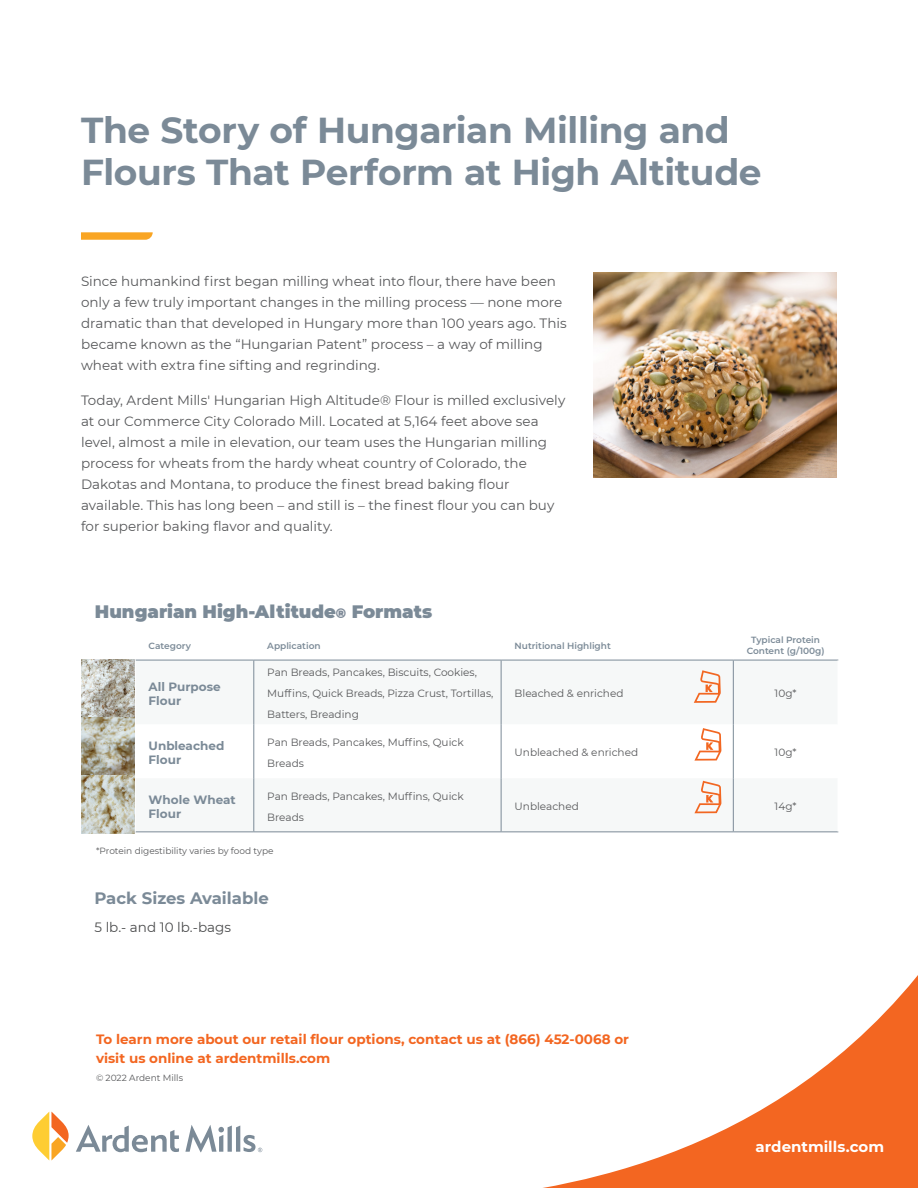
<style>
.page{position:relative;width:918px;height:1188px;background:#fff}
.page>*{position:absolute;margin:0;border:0;box-sizing:border-box;transform-origin:0 0}
.t1{font:700 36px/42px "Montserrat";letter-spacing:-.01em;color:#7b8a97}
.t2{font:900 18px "Montserrat";color:#7b8a97}
.t3{font:700 16.5px "Montserrat";color:#7b8a97}
.t4{font:700 15px "Montserrat";color:#fff}
.t5{font:13.5px/21px "Montserrat";color:#57585a}
.t6{font:700 13.5px/19.5px "Montserrat";color:#f36621}
.t7{font:13.5px "Montserrat";color:#4b4c4d}
.t8{font:700 12px/14.4px "Montserrat";color:#7b8a97}
.t9{font:10.5px/21px "Montserrat";color:#57585a}
.t10{font:600 9px/10.8px "Montserrat";color:#7b8a97;text-align:center}
.t11{font:9px "Montserrat";color:#57585a}
.s1{font-size:13.5px;color:#7e8a98}
</style>
<div class="page">
<svg style="left:81px;top:232px;width:72px;height:8px"></svg>
<svg style="left:543px;top:975px;width:375px;height:213px"></svg>
<svg style="left:76px;top:1125px;width:103px;height:27px"></svg>
<svg style="left:32px;top:1112px;width:37px;height:48px"></svg>
<svg style="left:185px;top:1125px;width:77px;height:27px"></svg>
<img style="left:593px;top:272px;width:244px;height:206px">
<svg style="left:254px;top:661px;width:479px;height:170px;fill:#f6f8f8"></svg>
<hr style="left:501px;top:660px;width:1px;height:64px;background:#7b8a97">
<hr style="left:501px;top:778px;width:1px;height:53px;background:#7b8a97">
<hr style="left:254px;top:831px;width:247px;height:1px;background:#7b8a97">
<hr style="left:501px;top:831px;width:232px;height:1px;background:#7b8a97">
<hr style="left:136px;top:660px;width:118px;height:1px;background:#7b8a97">
<hr style="left:254px;top:660px;width:247px;height:1px;background:#7b8a97">
<hr style="left:501px;top:660px;width:232px;height:1px;background:#7b8a97">
<hr style="left:733px;top:660px;width:105px;height:1px;background:#7b8a97">
<hr style="left:253px;top:660px;width:1px;height:64px;background:#7b8a97">
<hr style="left:253px;top:778px;width:1px;height:53px;background:#7b8a97">
<hr style="left:136px;top:831px;width:118px;height:1px;background:#7b8a97">
<hr style="left:733px;top:660px;width:1px;height:64px;background:#7b8a97">
<hr style="left:733px;top:778px;width:1px;height:53px;background:#7b8a97">
<hr style="left:733px;top:831px;width:105px;height:1px;background:#7b8a97">
<hr style="left:733px;top:724px;width:1px;height:54px;background:#7b8a97">
<hr style="left:253px;top:724px;width:1px;height:54px;background:#7b8a97">
<hr style="left:501px;top:724px;width:1px;height:54px;background:#7b8a97">
<img style="left:81px;top:660px;width:54px;height:57px">
<svg style="left:81px;top:717px;width:54px;height:59px;background:#aca997"></svg>
<svg style="left:81px;top:776px;width:54px;height:57px;background:#bfbfaf"></svg>
<svg style="left:694px;top:670px;width:27px;height:33px"></svg>
<svg style="left:694px;top:728px;width:27px;height:33px"></svg>
<svg style="left:694px;top:781px;width:27px;height:32px"></svg>
<p class="t1" style="left:81px;top:107px;width:682px">The Story of Hungarian Milling and<br>Flours That Perform at High Altitude</p>
<p class="t5" style="left:81px;top:271px;width:487px">Since humankind first began milling wheat into flour, there have been only a few truly important changes in the milling process — none more dramatic than that developed in Hungary more than 100 years ago. This became known as the “Hungarian Patent” process – a way of milling wheat with extra fine sifting and regrinding.</p>
<p class="t5" style="left:81px;top:389px;width:486px">Today, Ardent Mills' Hungarian High Altitude® Flour is milled exclusively at our Commerce City Colorado Mill. Located at 5,164 feet above sea level, almost a mile in elevation, our team uses the Hungarian milling process for wheats from the hardy wheat country of Colorado, the Dakotas and Montana, to produce the finest bread baking flour available. This has long been – and still is – the finest flour you can buy for superior baking flavor and quality.</p>
<p class="t2" style="left:95px;top:598px;width:339px">Hungarian High-Altitude<span class="s1">®</span> Formats</p>
<p class="t10" style="left:149px;top:640px;width:44px">Category</p>
<p class="t10" style="left:267px;top:640px;width:55px">Application</p>
<p class="t10" style="left:515px;top:640px;width:98px">Nutritional Highlight</p>
<p class="t10" style="left:747px;top:634px;width:79px">Typical Protein<br>Content (g/100g)</p>
<p class="t8" style="left:149px;top:679px;width:74px">All Purpose<br>Flour</p>
<p class="t9" style="left:267px;top:662px;width:228px">Pan Breads, Pancakes, Biscuits, Cookies,<br>Muffins, Quick Breads, Pizza Crust, Tortillas,<br>Batters, Breading</p>
<p class="t9" style="left:515px;top:683px;width:110px">Bleached &amp; enriched</p>
<p class="t9" style="left:775px;top:683px;width:23px">10g*</p>
<p class="t8" style="left:149px;top:738px;width:77px">Unbleached<br>Flour</p>
<p class="t9" style="left:267px;top:731px;width:198px">Pan Breads, Pancakes, Muffins, Quick<br>Breads</p>
<p class="t9" style="left:515px;top:742px;width:125px">Unbleached &amp; enriched</p>
<p class="t9" style="left:775px;top:742px;width:23px">10g*</p>
<p class="t8" style="left:149px;top:792px;width:89px">Whole Wheat<br>Flour</p>
<p class="t9" style="left:267px;top:785px;width:198px">Pan Breads, Pancakes, Muffins, Quick<br>Breads</p>
<p class="t9" style="left:515px;top:796px;width:66px">Unbleached</p>
<p class="t9" style="left:775px;top:796px;width:24px">14g*</p>
<p class="t11" style="left:96px;top:845px;width:179px">*Protein digestibility varies by food type</p>
<p class="t3" style="left:94px;top:887px;width:176px">Pack Sizes Available</p>
<p class="t7" style="left:94px;top:918px;width:138px">5 lb.- and 10 lb.-bags</p>
<p class="t6" style="left:96px;top:1029px;width:535px">To learn more about our retail flour options, contact us at (866) 452-0068 or visit us online at ardentmills.com</p>
<p class="t11" style="left:96px;top:1072px;width:89px">© 2022 Ardent Mills</p>
<p class="t4" style="left:756px;top:1136px;width:130px">ardentmills.com</p>
</div>
